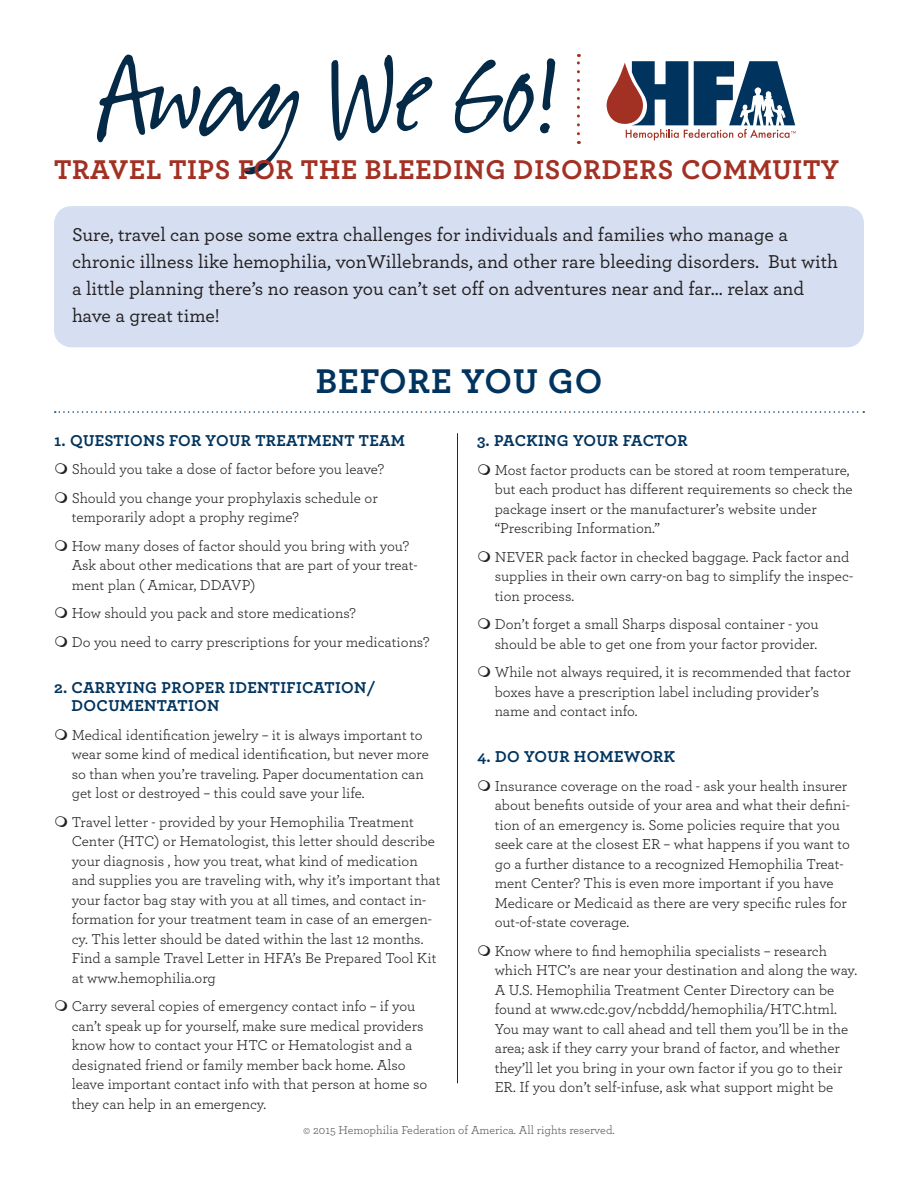
<style>
.page{position:relative;width:918px;height:1188px;background:#fff}
.page>*{position:absolute;margin:0;border:0;box-sizing:border-box;transform-origin:0 0}
.t1{font:130.5px "Suomi Hand Script";color:#042a47}
.body_copy{font:700 36px "Archer";letter-spacing:.025em;color:#00345e}
.headline{font:700 28.5px "Archer";letter-spacing:.025em;color:#a33123}
.body_copy-2{font:500 19.5px/27px "Archer";color:#231f20}
.body_copy-3{font:700 16.5px/18.8px "Archer";letter-spacing:.02em;color:#00345e}
.body_copy-4{font:15px/19.5px "Archer";color:#231f20}
.body_copy-5{font:12px "Archer";color:#57585a}
</style>
<div class="page">
<div style="left:54px;top:206px;width:810px;height:141px;background:#d6dff1;border-radius:18px"></div>
<hr style="left:457px;top:433px;width:1px;height:650px;background:#00345e">
<svg style="left:577px;top:54px;width:3px;height:80px"></svg>
<svg style="left:607px;top:61px;width:189px;height:79px"></svg>
<svg style="left:55px;top:411px;width:809px;height:2px"></svg>
<p class="t1" style="left:97px;top:31px;width:462px">Away We Go!</p>
<p class="headline" style="left:54px;top:152px;width:787px">TRAVEL TIPS FOR THE BLEEDING DISORDERS COMMUITY</p>
<p class="body_copy-2" style="left:72px;top:221px;width:768px">Sure, travel can pose some extra challenges for individuals and families who manage a chronic illness like hemophilia, vonWillebrands, and other rare bleeding disorders. But with a little planning there’s no reason you can’t set off on adventures near and far… relax and have a great time!</p>
<p class="body_copy" style="left:316px;top:359px;width:288px">BEFORE YOU GO</p>
<p class="body_copy-3" style="left:54px;top:430px;width:353px">1. QUESTIONS FOR YOUR TREATMENT TEAM</p>
<p class="body_copy-4" style="left:72px;top:459px;width:314px">Should you take a dose of factor before you leave?</p>
<p class="body_copy-4" style="left:72px;top:488px;width:307px">Should you change your prophylaxis schedule or temporarily adopt a prophy regime?</p>
<p class="body_copy-4" style="left:72px;top:536px;width:347px">How many doses of factor should you bring with you?<br>Ask about other medications that are part of your treat&shy;ment plan ( Amicar, DDAVP)</p>
<p class="body_copy-4" style="left:72px;top:603px;width:286px">How should you pack and store medications?</p>
<p class="body_copy-4" style="left:72px;top:632px;width:359px">Do you need to carry prescriptions for your medications?</p>
<p class="body_copy-3" style="left:72px;top:677px;width:305px;text-indent:-18px">2. CARRYING PROPER IDENTIFICATION/<br>DOCUMENTATION</p>
<p class="body_copy-4" style="left:72px;top:725px;width:359px">Medical identification jewelry – it is always important to wear some kind of medical identification, but never more so than when you’re traveling. Paper documentation can get lost or destroyed – this could save your life.</p>
<p class="body_copy-4" style="left:72px;top:812px;width:370px">Travel letter - provided by your Hemophilia Treatment Center (HTC) or Hematologist, this letter should describe your diagnosis , how you treat, what kind of medication and supplies you are traveling with, why it’s important that your factor bag stay with you at all times, and contact in&shy;formation for your treatment team in case of an emergen&shy;cy. This letter should be dated within the last 12 months.<br>Find a sample Travel Letter in HFA’s Be Prepared Tool Kit at www.hemophilia.org</p>
<p class="body_copy-4" style="left:72px;top:996px;width:357px">Carry several copies of emergency contact info – if you can’t speak up for yourself, make sure medical providers know how to contact your HTC or Hematologist and a designated friend or family member back home. Also leave important contact info with that person at home so they can help in an emergency.</p>
<p class="body_copy-3" style="left:477px;top:431px;width:212px">3. PACKING YOUR FACTOR</p>
<p class="body_copy-4" style="left:495px;top:460px;width:360px">Most factor products can be stored at room temperature, but each product has different requirements so check the package insert or the manufacturer’s website under “Prescribing Information.”</p>
<p class="body_copy-4" style="left:495px;top:547px;width:360px">NEVER pack factor in checked baggage. Pack factor and supplies in their own carry-on bag to simplify the inspec&shy;tion process.</p>
<p class="body_copy-4" style="left:495px;top:614px;width:326px">Don’t forget a small Sharps disposal container - you should be able to get one from your factor provider.</p>
<p class="body_copy-4" style="left:495px;top:662px;width:358px">While not always required, it is recommended that factor boxes have a prescription label including provider’s name and contact info.</p>
<p class="body_copy-3" style="left:477px;top:747px;width:200px">4. DO YOUR HOMEWORK</p>
<p class="body_copy-4" style="left:495px;top:775px;width:357px">Insurance coverage on the road - ask your health insurer about benefits outside of your area and what their defini&shy;tion of an emergency is. Some policies require that you seek care at the closest ER – what happens if you want to go a further distance to a recognized Hemophilia Treat&shy;ment Center? This is even more important if you have Medicare or Medicaid as there are very specific rules for out-of-state coverage.</p>
<p class="body_copy-4" style="left:495px;top:940px;width:364px">Know where to find hemophilia specialists – research which HTC’s are near your destination and along the way.<br>A U.S. Hemophilia Treatment Center Directory can be found at www.cdc.gov/ncbddd/hemophilia/HTC.html.<br>You may want to call ahead and tell them you’ll be in the area; ask if they carry your brand of factor, and whether they’ll let you bring in your own factor if you go to their ER. If you don’t self-infuse, ask what support might be</p>
<p class="body_copy-5" style="left:303px;top:1122px;width:313px">© 2015 Hemophilia Federation of America. All rights reserved.</p>
</div>
